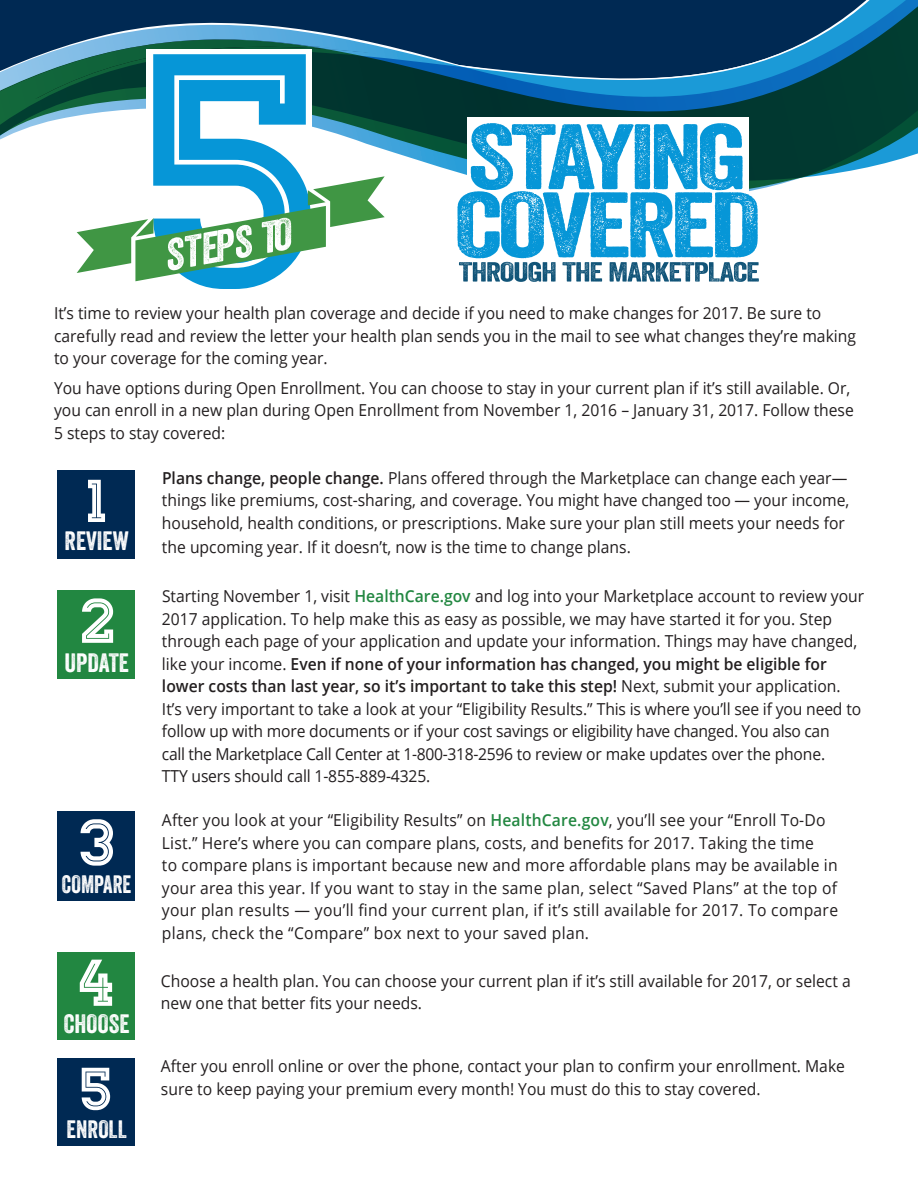
<style>
.page{position:relative;width:918px;height:1188px;background:#fff}
.page>*{position:absolute;margin:0;border:0;box-sizing:border-box;transform-origin:0 0}
.t1{font:italic 43.05px "Veneer";color:#fff}
.t2{font:25.8px "Veneer";color:#fff}
.t3{font:24.45px "Veneer";color:#fff;scale:.92 1}
.t4{font:24.45px "Veneer";color:#fff}
.t5{font:16.5px/22.5px "Open Sans";color:#231f20;scale:.95 1}
.s1{font-weight:600}
.s2{font-weight:600;color:#228741}
</style>
<div class="page">
<svg style="left:0;top:0;width:918px;height:181px;fill:#003153"></svg>
<svg style="left:0;top:35px;width:438px;height:254px"></svg>
<div style="left:467px;top:118px;width:281px;height:121px;background:#fff"></div>
<svg style="left:457px;top:123px;width:302px;height:159px"></svg>
<div style="left:58px;top:470px;width:77px;height:88px;background:#002953"></div>
<div style="left:58px;top:811px;width:77px;height:90px;background:#002953"></div>
<div style="left:58px;top:952px;width:77px;height:88px;background:#228741"></div>
<div style="left:58px;top:1058px;width:77px;height:87px;background:#002953"></div>
<div style="left:58px;top:591px;width:77px;height:88px;background:#228741"></div>
<svg style="left:88px;top:480px;width:17px;height:42px"></svg>
<svg style="left:82px;top:598px;width:31px;height:45px"></svg>
<svg style="left:81px;top:819px;width:32px;height:47px"></svg>
<svg style="left:80px;top:960px;width:32px;height:46px"></svg>
<svg style="left:82px;top:1068px;width:28px;height:42px"></svg>
<p class="t1" style="left:159px;top:230px;width:129px;rotate:-10deg">STEPS TO</p>
<p class="t5" style="left:54px;top:302px;width:846px">It’s time to review your health plan coverage and decide if you need to make changes for 2017. Be sure to carefully read and review the letter your health plan sends you in the mail to see what changes they’re making to your coverage for the coming year.</p>
<p class="t5" style="left:54px;top:376px;width:843px">You have options during Open Enrollment. You can choose to stay in your current plan if it’s still available. Or, you can enroll in a new plan during Open Enrollment from November 1, 2016 – January 31, 2017. Follow these<br>5 steps to stay covered:</p>
<h1 class="t2" style="left:65px;top:525px;width:65px">REVIEW</h1>
<h1 class="t2" style="left:64px;top:647px;width:66px">UPDATE</h1>
<h1 class="t3" style="left:62px;top:869px;width:77px">COMPARE</h1>
<h1 class="t2" style="left:64px;top:1008px;width:67px">CHOOSE</h1>
<h1 class="t4" style="left:67px;top:1114px;width:62px">ENROLL</h1>
<h2 class="t5" style="left:162px;top:466px;width:725px"><span class="s1">Plans change, people change.</span> Plans offered through the Marketplace can change each year— things like premiums, cost-sharing, and coverage. You might have changed too — your income, household, health conditions, or prescriptions. Make sure your plan still meets your needs for</h2>
<h2 class="t5" style="left:162px;top:535px;width:495px">the upcoming year. If it doesn’t, now is the time to change plans.</h2>
<h3 class="t5" style="left:162px;top:584px;width:741px">Starting November 1, visit <span class="s2">HealthCare.gov</span> and log into your Marketplace account to review your 2017 application. To help make this as easy as possible, we may have started it for you. Step through each page of your application and update your information. Things may have changed, like your income. <span class="s1">Even if none of your information has changed, you might be eligible for lower costs than last year, so it’s important to take this step!</span> Next, submit your application.<br>It’s very important to take a look at your “Eligibility Results.” This is where you’ll see if you need to follow up with more documents or if your cost savings or eligibility have changed. You also can<br>call the Marketplace Call Center at 1-800-318-2596 to review or make updates over the phone.<br>TTY users should call 1-855-889-4325.</h3>
<h4 class="t5" style="left:162px;top:808px;width:713px">After you look at your “Eligibility Results” on <span class="s2">HealthCare.gov</span>, you’ll see your “Enroll To-Do List.” Here’s where you can compare plans, costs, and benefits for 2017. Taking the time<br>to compare plans is important because new and more affordable plans may be available in your area this year. If you want to stay in the same plan, select “Saved Plans” at the top of your plan results — you’ll find your current plan, if it’s still available for 2017. To compare plans, check the “Compare” box next to your saved plan.</h4>
<h5 class="t5" style="left:161px;top:969px;width:728px">Choose a health plan. You can choose your current plan if it’s still available for 2017, or select a new one that better fits your needs.</h5>
<h6 class="t5" style="left:161px;top:1055px;width:722px">After you enroll online or over the phone, contact your plan to confirm your enrollment. Make sure to keep paying your premium every month! You must do this to stay covered.</h6>
</div>
